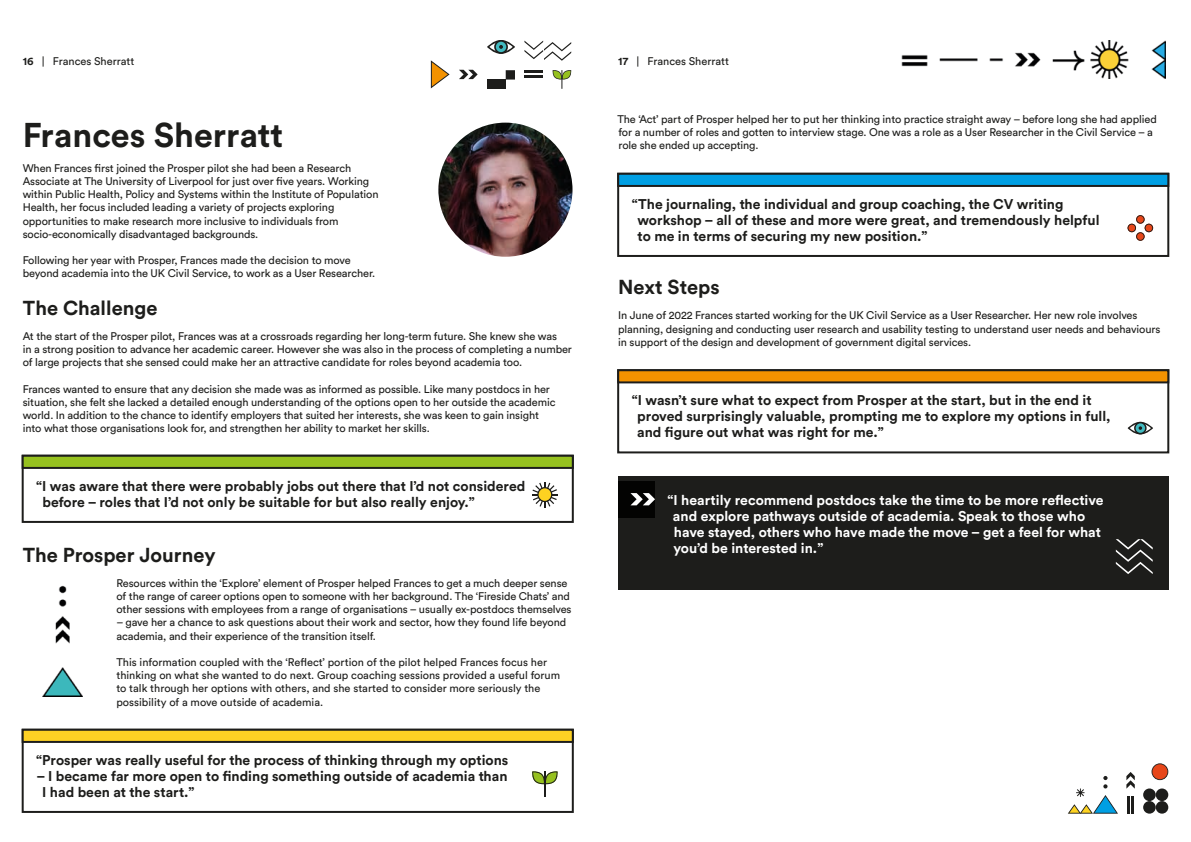
<style>
.page{position:relative;width:1191px;height:842px;background:#fff}
.page>*{position:absolute;margin:0;border:0;box-sizing:border-box;transform-origin:0 0}
.t1{font:700 34px "Circular Std";color:#1d1d1b}
.t2{font:700 20px "Circular Std";color:#1d1d1b}
.t3{font:700 14px/16px "Circular Std";color:#1d1d1b}
.t4{font:700 14px/16px "Circular Std";color:#fff}
.t5{font:11px/13.2px "Circular Std";letter-spacing:-.01em;color:#1d1d1b}
.s1{font-weight:700}
</style>
<div class="page">
<svg style="left:532px;top:771px;width:25px;height:26px"></svg>
<div style="left:22px;top:729px;width:552px;height:84px;border:2px solid #1d1d1b"></div>
<div style="left:23px;top:730px;width:550px;height:12px;background:#fdd124"></div>
<div style="left:22px;top:729px;width:552px;height:14px;border:2px solid #1d1d1b"></div>
<img style="left:42px;top:585px;width:40px;height:111px">
<svg style="left:431px;top:60px;width:18px;height:28px"></svg>
<svg style="left:459px;top:70px;width:18px;height:9px"></svg>
<svg style="left:552px;top:70px;width:19px;height:19px"></svg>
<svg style="left:524px;top:41px;width:47px;height:20px"></svg>
<svg style="left:487px;top:40px;width:28px;height:14px"></svg>
<div style="left:506px;top:70px;width:9px;height:10px;background:#1d1d1b"></div>
<div style="left:487px;top:80px;width:19px;height:9px;background:#1d1d1b"></div>
<div style="left:515px;top:60px;width:28px;height:28px;background:#fff"></div>
<hr style="left:524px;top:75px;width:19px;height:3px;background:#1d1d1b">
<svg style="left:524px;top:71px;width:19px;height:2px"></svg>
<svg style="left:532px;top:482px;width:25px;height:25px"></svg>
<div style="left:22px;top:455px;width:552px;height:68px;border:2px solid #1d1d1b"></div>
<div style="left:23px;top:456px;width:550px;height:12px;background:#96c11f"></div>
<div style="left:22px;top:455px;width:552px;height:14px;border:2px solid #1d1d1b"></div>
<img style="left:438px;top:123px;width:134px;height:134px;border-radius:67px">
<svg style="left:1127px;top:796px;width:6px;height:18px"></svg>
<svg style="left:1126px;top:772px;width:8px;height:17px"></svg>
<svg style="left:1151px;top:763px;width:17px;height:17px"></svg>
<div style="left:1143px;top:788px;width:12px;height:13px;background:#1d1d1b;border-radius:50%"></div>
<div style="left:1155px;top:788px;width:13px;height:13px;background:#1d1d1b;border-radius:50%"></div>
<div style="left:1143px;top:801px;width:12px;height:13px;background:#1d1d1b;border-radius:50%"></div>
<div style="left:1155px;top:801px;width:13px;height:13px;background:#1d1d1b;border-radius:50%"></div>
<svg style="left:1068px;top:776px;width:50px;height:38px"></svg>
<img style="left:901px;top:41px;width:264px;height:37px">
<svg style="left:1127px;top:215px;width:26px;height:26px"></svg>
<div style="left:617px;top:173px;width:552px;height:84px;border:2px solid #1d1d1b"></div>
<div style="left:618px;top:174px;width:550px;height:12px;background:#009fe3"></div>
<div style="left:617px;top:173px;width:552px;height:14px;border:2px solid #1d1d1b"></div>
<svg style="left:1127px;top:422px;width:26px;height:12px"></svg>
<div style="left:617px;top:369px;width:552px;height:84px;border:2px solid #1d1d1b"></div>
<div style="left:618px;top:370px;width:550px;height:12px;background:#f39200"></div>
<div style="left:617px;top:369px;width:552px;height:14px;border:2px solid #1d1d1b"></div>
<div style="left:618px;top:477px;width:550px;height:113px;background:#1d1d1b"></div>
<div style="left:618px;top:481px;width:37px;height:37px;background:#030302"></div>
<svg style="left:630px;top:493px;width:25px;height:12px"></svg>
<svg style="left:1115px;top:539px;width:37px;height:35px"></svg>
<p class="t5" style="left:23px;top:55px;width:113px"><span class="s1">16</span> | Frances Sherratt</p>
<p class="t5" style="left:618px;top:55px;width:112px"><span class="s1">17</span> | Frances Sherratt</p>
<h1 class="t1" style="left:23px;top:113px;width:262px">Frances Sherratt</h1>
<p class="t5" style="left:23px;top:161px;width:357px">When Frances first joined the Prosper pilot she had been a Research Associate at The University of Liverpool for just over five years. Working within Public Health, Policy and Systems within the Institute of Population Health, her focus included leading a variety of projects exploring opportunities to make research more inclusive to individuals from socio-economically disadvantaged backgrounds.</p>
<p class="t5" style="left:23px;top:254px;width:354px">Following her year with Prosper, Frances made the decision to move beyond academia into the UK Civil Service, to work as a User Researcher.</p>
<h2 class="t2" style="left:23px;top:295px;width:136px">The Challenge</h2>
<p class="t5" style="left:23px;top:329px;width:551px">At the start of the Prosper pilot, Frances was at a crossroads regarding her long-term future. She knew she was<br>in a strong position to advance her academic career. However she was also in the process of completing a number of large projects that she sensed could make her an attractive candidate for roles beyond academia too.</p>
<p class="t5" style="left:23px;top:382px;width:534px">Frances wanted to ensure that any decision she made was as informed as possible. Like many postdocs in her situation, she felt she lacked a detailed enough understanding of the options open to her outside the academic world. In addition to the chance to identify employers that suited her interests, she was keen to gain insight into what those organisations look for, and strengthen her ability to market her skills.</p>
<p class="t3" style="left:42px;top:477px;width:484px;text-indent:-6px">“I was aware that there were probably jobs out there that I’d not considered before – roles that I’d not only be suitable for but also really enjoy.”</p>
<h2 class="t2" style="left:23px;top:542px;width:194px">The Prosper Journey</h2>
<p class="t5" style="left:116px;top:576px;width:457px">Resources within the ‘Explore’ element of Prosper helped Frances to get a much deeper sense of the range of career options open to someone with her background. The ‘Fireside Chats’ and other sessions with employees from a range of organisations – usually ex-postdocs themselves</p>
<p class="t5" style="left:116px;top:616px;width:451px">– gave her a chance to ask questions about their work and sector, how they found life beyond academia, and their experience of the transition itself.</p>
<p class="t5" style="left:116px;top:655px;width:445px">This information coupled with the ‘Reflect’ portion of the pilot helped Frances focus her thinking on what she wanted to do next. Group coaching sessions provided a useful forum to talk through her options with others, and she started to consider more seriously the possibility of a move outside of academia.</p>
<p class="t3" style="left:36px;top:751px;width:473px">“Prosper was really useful for the process of thinking through my options</p>
<p class="t3" style="left:42px;top:767px;width:467px;text-indent:-6px">– I became far more open to finding something outside of academia than<br>I had been at the start.”</p>
<p class="t5" style="left:617px;top:112px;width:541px">The ‘Act’ part of Prosper helped her to put her thinking into practice straight away – before long she had applied for a number of roles and gotten to interview stage. One was a role as a User Researcher in the Civil Service – a role she ended up accepting.</p>
<p class="t3" style="left:637px;top:196px;width:463px;text-indent:-6px">“The journaling, the individual and group coaching, the CV writing workshop – all of these and more were great, and tremendously helpful to me in terms of securing my new position.”</p>
<h2 class="t2" style="left:618px;top:274px;width:103px">Next Steps</h2>
<p class="t5" style="left:618px;top:309px;width:543px">In June of 2022 Frances started working for the UK Civil Service as a User Researcher. Her new role involves planning, designing and conducting user research and usability testing to understand user needs and behaviours in support of the design and development of government digital services.</p>
<p class="t3" style="left:637px;top:392px;width:475px;text-indent:-5px">“I wasn’t sure what to expect from Prosper at the start, but in the end it proved surprisingly valuable, prompting me to explore my options in full, and figure out what was right for me.”</p>
<p class="t4" style="left:673px;top:492px;width:432px;text-indent:-5px">“I heartily recommend postdocs take the time to be more reflective and explore pathways outside of academia. Speak to those who have stayed, others who have made the move – get a feel for what you’d be interested in.”</p>
</div>
